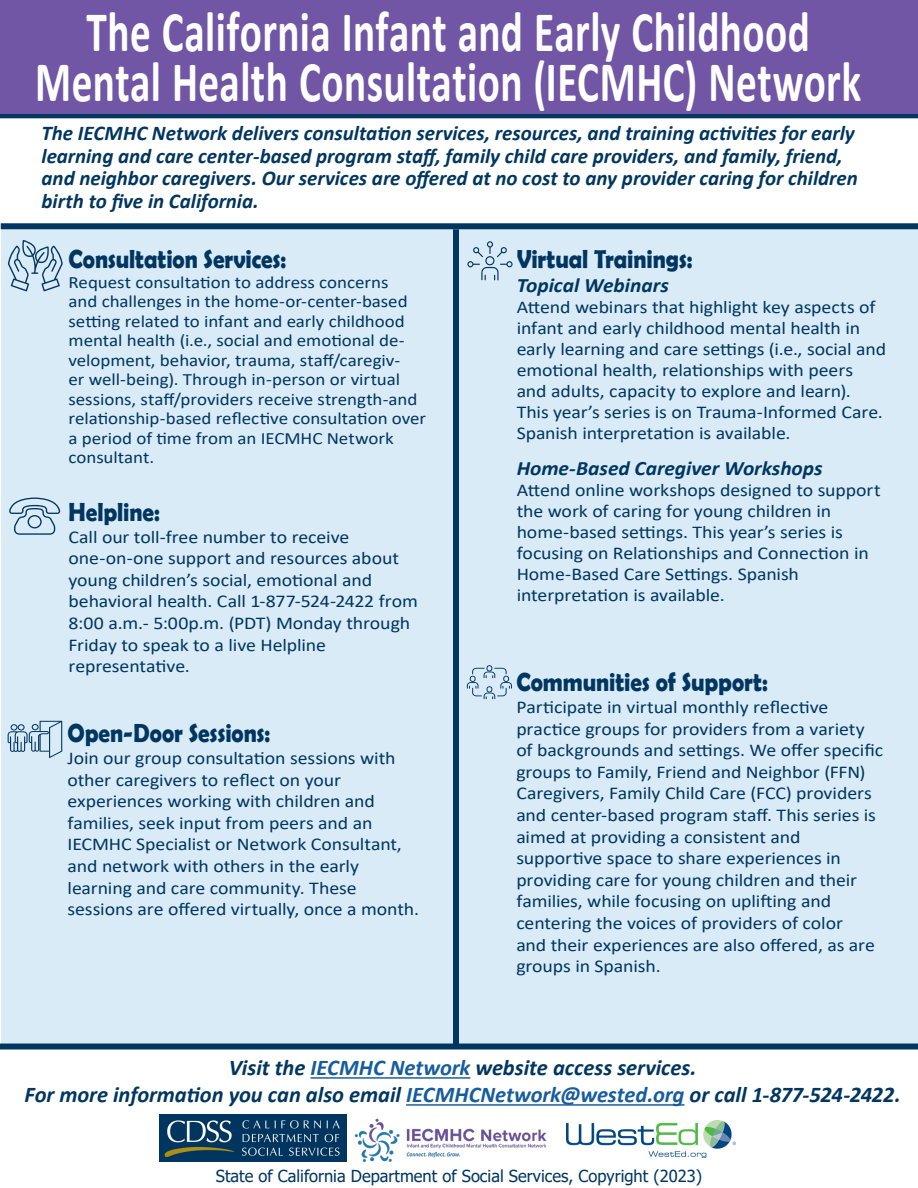
<style>
.page{position:relative;width:918px;height:1188px;background:#fff}
.page>*{position:absolute;margin:0;border:0;box-sizing:border-box;transform-origin:0 0}
.t1{font:700 57.75px/49.5px "Calibri";letter-spacing:.01em;color:#fff;text-align:center;scale:.71 1}
.t2{font:700 26.25px "Berlin Sans FB Demi";letter-spacing:-.005em;color:#013660;scale:.88 1}
.t3{font:italic 700 22.5px/27px "Calibri";letter-spacing:-.005em;color:#013660;text-align:center}
.t4{font:italic 700 21px/22.5px "Calibri";color:#013660}
.t5{font:italic 700 20.4px "Calibri";color:#013660;scale:1.05 1}
.t6{font:18px/21.6px "Calibri";letter-spacing:-.005em;color:#013660;scale:1.1 1}
.t7{font:17.25px/19.5px "Calibri";letter-spacing:-.005em;color:#013660;scale:1.1 1}
.t8{font:16.5px "Tahoma";color:#013660}
.s1{color:#175d9e}
</style>
<div class="page">
<img style="left:160px;top:1114px;width:186px;height:47px">
<img style="left:354px;top:1118px;width:193px;height:44px">
<img style="left:566px;top:1120px;width:170px;height:37px">
<div style="left:448px;top:230px;width:470px;height:817px;background:#d9ebf7"></div>
<div style="left:1px;top:226px;width:450px;height:818px;background:#d9ebf7"></div>
<svg style="left:0;top:113px;width:918px;height:5px;background:#173c6d"></svg>
<div style="left:0;top:1044px;width:918px;height:6px;background:#013660"></div>
<div style="left:1px;top:223px;width:917px;height:6px;background:#013660"></div>
<div style="left:453px;top:229px;width:6px;height:815px;background:#013660"></div>
<svg style="left:467px;top:665px;width:45px;height:34px"></svg>
<svg style="left:467px;top:241px;width:46px;height:39px"></svg>
<svg style="left:8px;top:721px;width:54px;height:37px"></svg>
<svg style="left:9px;top:498px;width:51px;height:37px"></svg>
<svg style="left:8px;top:240px;width:55px;height:51px"></svg>
<hr style="left:311px;top:1077px;width:159px;height:2px;background:#175d9e">
<hr style="left:406px;top:1104px;width:279px;height:2px;background:#175d9e">
<div style="left:0;top:0;width:918px;height:113px;background:#7056a4"></div>
<p class="t1" style="left:35px;top:6px;width:1165px">The California Infant and Early Childhood<br>Mental Health Consultation (IECMHC) Network</p>
<p class="t4" style="left:42px;top:121px;width:818px">The IECMHC Network delivers consultation services, resources, and training activities for early learning and care center-based program staff, family child care providers, and family, friend, and neighbor caregivers. Our services are offered at no cost to any provider caring for children birth to five in California.</p>
<p class="t2" style="left:69px;top:244px;width:249px">Consultation Services:</p>
<p class="t7" style="left:69px;top:272px;width:327px">Request consultation to address concerns<br>and challenges in the home-or-center-based setting related to infant and early childhood mental health (i.e., social and emotional de&shy;velopment, behavior, trauma, staff/caregiv-<br>er well-being). Through in-person or virtual sessions, staff/providers receive strength-and relationship-based reflective consultation over a period of time from an IECMHC Network consultant.</p>
<p class="t2" style="left:69px;top:497px;width:105px">Helpline:</p>
<p class="t6" style="left:69px;top:525px;width:319px">Call our toll-free number to receive one-on-one support and resources about young children’s social, emotional and behavioral health. Call 1-877-524-2422 from 8:00 a.m.- 5:00p.m. (PDT) Monday through Friday to speak to a live Helpline representative.</p>
<p class="t2" style="left:68px;top:718px;width:232px">Open-Door Sessions:</p>
<p class="t6" style="left:68px;top:747px;width:321px">Join our group consultation sessions with other caregivers to reflect on your experiences working with children and families, seek input from peers and an IECMHC Specialist or Network Consultant, and network with others in the early learning and care community. These sessions are offered virtually, once a month.</p>
<p class="t2" style="left:517px;top:244px;width:201px">Virtual Trainings:</p>
<p class="t5" style="left:517px;top:271px;width:146px">Topical Webinars</p>
<p class="t6" style="left:517px;top:296px;width:338px;line-height:21px">Attend webinars that highlight key aspects of infant and early childhood mental health in early learning and care settings (i.e., social and emotional health, relationships with peers and adults, capacity to explore and learn).<br>This year’s series is on Trauma-Informed Care.<br>Spanish interpretation is available.</p>
<p class="t5" style="left:517px;top:454px;width:293px">Home-Based Caregiver Workshops</p>
<p class="t6" style="left:517px;top:479px;width:332px;line-height:21px">Attend online workshops designed to support the work of caring for young children in home-based settings. This year’s series is focusing on Relationships and Connection in Home-Based Care Settings. Spanish interpretation is available.</p>
<p class="t2" style="left:516px;top:667px;width:287px">Communities of Support:</p>
<p class="t6" style="left:516px;top:696px;width:335px">Participate in virtual monthly reflective practice groups for providers from a variety of backgrounds and settings. We offer specific groups to Family, Friend and Neighbor (FFN)<br>Caregivers, Family Child Care (FCC) providers and center-based program staff. This series is aimed at providing a consistent and supportive space to share experiences in providing care for young children and their families, while focusing on uplifting and centering the voices of providers of color<br>and their experiences are also offered, as are groups in Spanish.</p>
<p class="t3" style="left:25px;top:1054px;width:878px">Visit the <span class="s1">IECMHC Network</span> website access services.<br>For more information you can also email <span class="s1">IECMHCNetwork@wested.org</span> or call 1-877-524-2422.</p>
<p class="t8" style="left:216px;top:1165px;width:488px">State of California Department of Social Services, Copyright (2023)</p>
</div>
